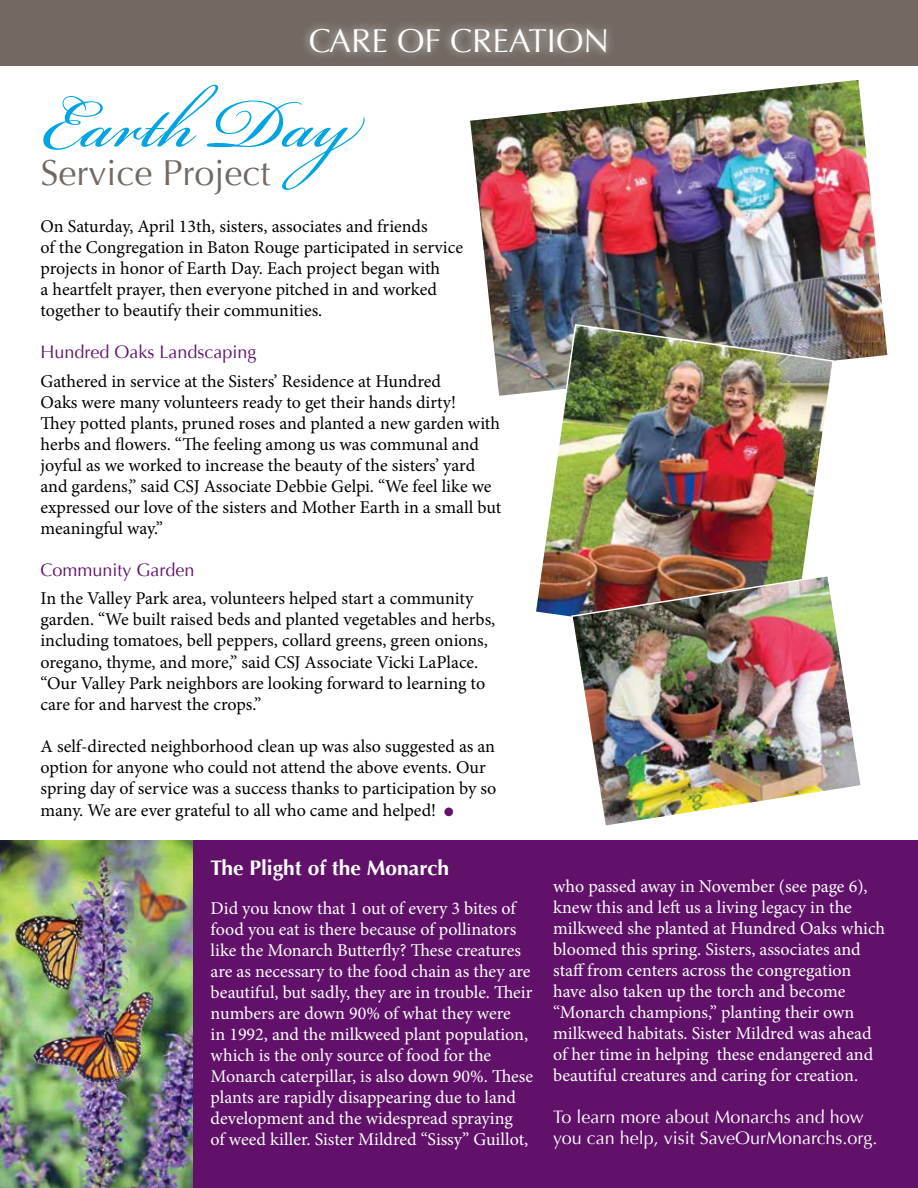
<style>
.page{position:relative;width:918px;height:1188px;background:#fff}
.page>*{position:absolute;margin:0;border:0;box-sizing:border-box;transform-origin:0 0}
.t1{font:108px "Bickham Script Pro";color:#00a4e3}
.t2{font:36px "Optima";color:#726963}
.t3{font:33px "Optima";color:#fff}
.t4{font:700 21px "Optima";color:#fff}
.t5{font:18px/21px "Minion Pro";letter-spacing:-.005em;color:#000}
.t6{font:18px/21px "Minion Pro";letter-spacing:-.005em;color:#fff}
.t7{font:18px/21px "Optima";color:#fff}
.t8{font:18px "Optima";color:#61116a}
.s1{color:#61116a}
</style>
<div class="page">
<div style="left:0;top:0;width:918px;height:66px;background:#726963"></div>
<div style="left:301px;top:19px;width:314px;height:42px;background:#fff;opacity:.75"></div>
<img style="left:470px;top:80px;width:417px;height:316px">
<img style="left:534px;top:323px;width:301px;height:294px">
<img style="left:570px;top:574px;width:291px;height:252px">
<div style="left:0;top:841px;width:918px;height:347px;background:#61116a"></div>
<img style="left:0;top:841px;width:193px;height:347px">
<h3 class="t3" style="left:309px;top:22px;width:302px">CARE OF CREATION</h3>
<h1 class="t1" style="left:40px;top:46px;width:308px">Earth Day</h1>
<h2 class="t2" style="left:40px;top:152px;width:232px">Service Project</h2>
<p class="t5" style="left:40px;top:216px;width:424px">On Saturday, April 13th, sisters, associates and friends<br>of the Congregation in Baton Rouge participated in service projects in honor of Earth Day. Each project began with<br>a heartfelt prayer, then everyone pitched in and worked together to beautify their communities.</p>
<p class="t8" style="left:40px;top:342px;width:218px">Hundred Oaks Landscaping</p>
<p class="t5" style="left:40px;top:371px;width:462px">Gathered in service at the Sisters’ Residence at Hundred<br>Oaks were many volunteers ready to get their hands dirty!<br>They potted plants, pruned roses and planted a new garden with herbs and flowers. “The feeling among us was communal and joyful as we worked to increase the beauty of the sisters’ yard and gardens,” said CSJ Associate Debbie Gelpi. “We feel like we expressed our love of the sisters and Mother Earth in a small but meaningful way.”</p>
<p class="t8" style="left:40px;top:559px;width:156px">Community Garden</p>
<p class="t5" style="left:40px;top:588px;width:456px">In the Valley Park area, volunteers helped start a community garden. “We built raised beds and planted vegetables and herbs, including tomatoes, bell peppers, collard greens, green onions, oregano, thyme, and more,” said CSJ Associate Vicki LaPlace. “Our Valley Park neighbors are looking forward to learning to care for and harvest the crops.”</p>
<p class="t5" style="left:40px;top:735px;width:457px;line-height:21.5px">A self-directed neighborhood clean up was also suggested as an option for anyone who could not attend the above events. Our spring day of service was a success thanks to participation by so many. We are ever grateful to all who came and helped! <span class="s1">●</span></p>
<p class="t4" style="left:211px;top:856px;width:240px">The Plight of the Monarch</p>
<p class="t6" style="left:211px;top:898px;width:324px">Did you know that 1 out of every 3 bites of food you eat is there because of pollinators like the Monarch Butterfly? These creatures are as necessary to the food chain as they are beautiful, but sadly, they are in trouble. Their numbers are down 90% of what they were<br>in 1992, and the milkweed plant population, which is the only source of food for the Monarch caterpillar, is also down 90%. These plants are rapidly disappearing due to land development and the widespread spraying<br>of weed killer. Sister Mildred “Sissy” Guillot,</p>
<p class="t6" style="left:553px;top:876px;width:334px">who passed away in November (see page 6), knew this and left us a living legacy in the milkweed she planted at Hundred Oaks which bloomed this spring. Sisters, associates and staff from centers across the congregation have also taken up the torch and become “Monarch champions,” planting their own milkweed habitats. Sister Mildred was ahead of her time in helping these endangered and beautiful creatures and caring for creation.</p>
<p class="t7" style="left:553px;top:1107px;width:326px">To learn more about Monarchs and how you can help, visit SaveOurMonarchs.org.</p>
</div>
